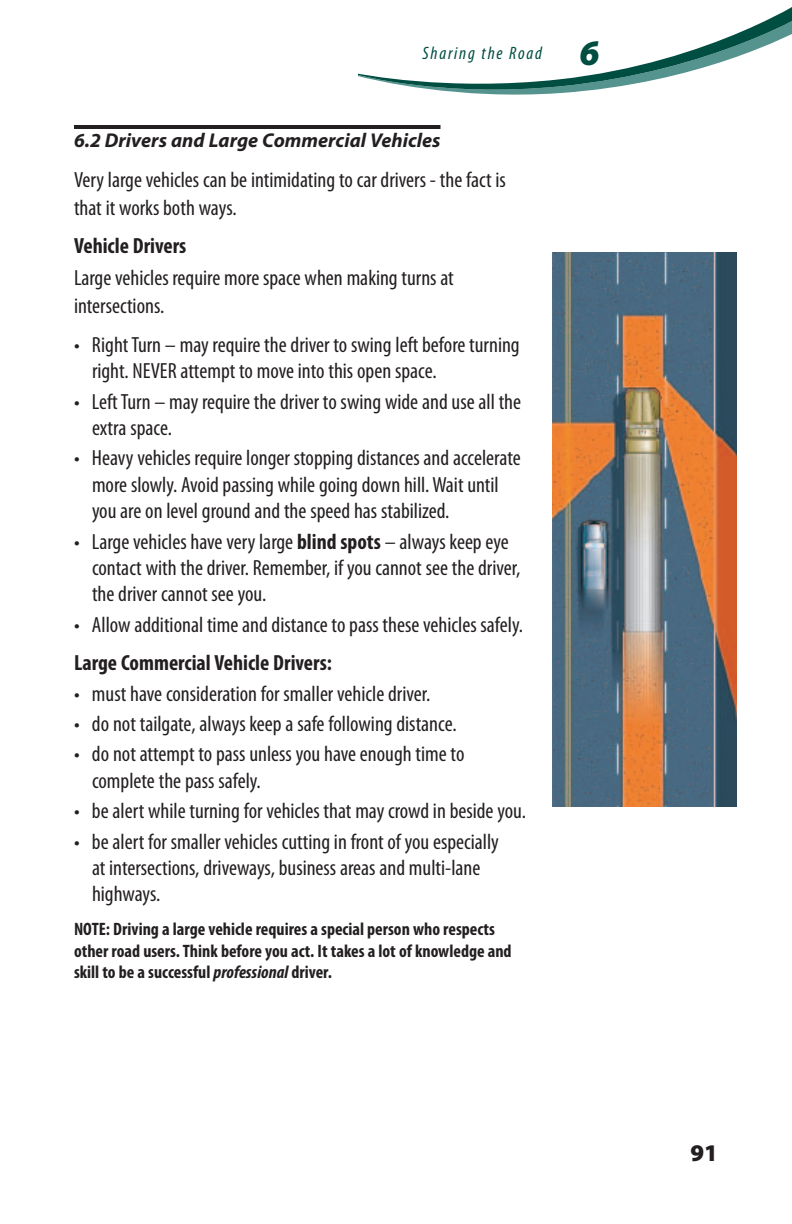
<style>
.page{position:relative;width:792px;height:1224px;background:#fff}
.page>*{position:absolute;margin:0;border:0;box-sizing:border-box;transform-origin:0 0}
.t1{font:italic 900 36px "Myriad Pro";color:#004d42}
.t2{font:900 24px "Myriad Pro";color:#231f20}
.text__bullet{font:condensed 22px/26.4px "Myriad Pro";color:#231f20}
.text__bullet__last{font:condensed 22px/26.4px "Myriad Pro";color:#231f20}
.text{font:condensed 22px/28px "Myriad Pro";color:#231f20}
.Subheads_2{font:700 condensed 22px "Myriad Pro";color:#231f20}
.Subheads{font:italic 700 20px "Myriad Pro";color:#231f20}
.Important_items{font:700 condensed 18px/21.6px "Myriad Pro";color:#231f20}
.t3{font:italic condensed 18px "Myriad Pro";letter-spacing:.1em;color:#004d42}
.s1{font-weight:700}
.s2{font-style:italic}
</style>
<div class="page">
<svg style="left:358px;top:7px;width:434px;height:88px"></svg>
<hr style="left:74px;top:125px;width:367px;height:4px;background:#231f20">
<img style="left:552px;top:252px;width:184px;height:554px">
<p class="t3" style="left:422px;top:42px;width:121px">Sharing the Road</p>
<p class="t1" style="left:579px;top:33px;width:22px">6</p>
<p class="Subheads" style="left:74px;top:127px;width:368px">6.2 Drivers and Large Commercial Vehicles</p>
<p class="text" style="left:74px;top:165px;width:433px">Very large vehicles can be intimidating to car drivers - the fact is that it works both ways.</p>
<p class="Subheads_2" style="left:74px;top:232px;width:114px">Vehicle Drivers</p>
<p class="text" style="left:74px;top:264px;width:381px">Large vehicles require more space when making turns at intersections.</p>
<p class="text__bullet" style="left:92px;top:331px;width:429px;text-indent:-18px">• Right Turn – may require the driver to swing left before turning right. NEVER attempt to move into this open space.</p>
<p class="text__bullet" style="left:92px;top:388px;width:431px;text-indent:-18px">• Left Turn – may require the driver to swing wide and use all the extra space.</p>
<p class="text__bullet" style="left:92px;top:445px;width:430px;text-indent:-18px">• Heavy vehicles require longer stopping distances and accelerate more slowly. Avoid passing while going down hill. Wait until you are on level ground and the speed has stabilized.</p>
<p class="text__bullet" style="left:92px;top:528px;width:430px;text-indent:-18px">• Large vehicles have very large <span class="s1">blind spots</span> – always keep eye contact with the driver. Remember, if you cannot see the driver, the driver cannot see you.</p>
<p class="text__bullet__last" style="left:74px;top:611px;width:451px">• Allow additional time and distance to pass these vehicles safely.</p>
<p class="Subheads_2" style="left:74px;top:649px;width:259px">Large Commercial Vehicle Drivers:</p>
<p class="text__bullet" style="left:74px;top:680px;width:358px">• must have consideration for smaller vehicle driver.</p>
<p class="text__bullet" style="left:74px;top:710px;width:384px">• do not tailgate, always keep a safe following distance.</p>
<p class="text__bullet" style="left:92px;top:741px;width:374px;text-indent:-18px">• do not attempt to pass unless you have enough time to complete the pass safely.</p>
<p class="text__bullet" style="left:74px;top:797px;width:454px">• be alert while turning for vehicles that may crowd in beside you.</p>
<p class="text__bullet__last" style="left:92px;top:828px;width:408px;text-indent:-18px">• be alert for smaller vehicles cutting in front of you especially at intersections, driveways, business areas and multi-lane highways.</p>
<p class="Important_items" style="left:74px;top:918px;width:439px">NOTE: Driving a large vehicle requires a special person who respects other road users. Think before you act. It takes a lot of knowledge and skill to be a successful <span class="s2">professional</span> driver.</p>
<p class="t2" style="left:690px;top:1139px;width:29px">91</p>
</div>
